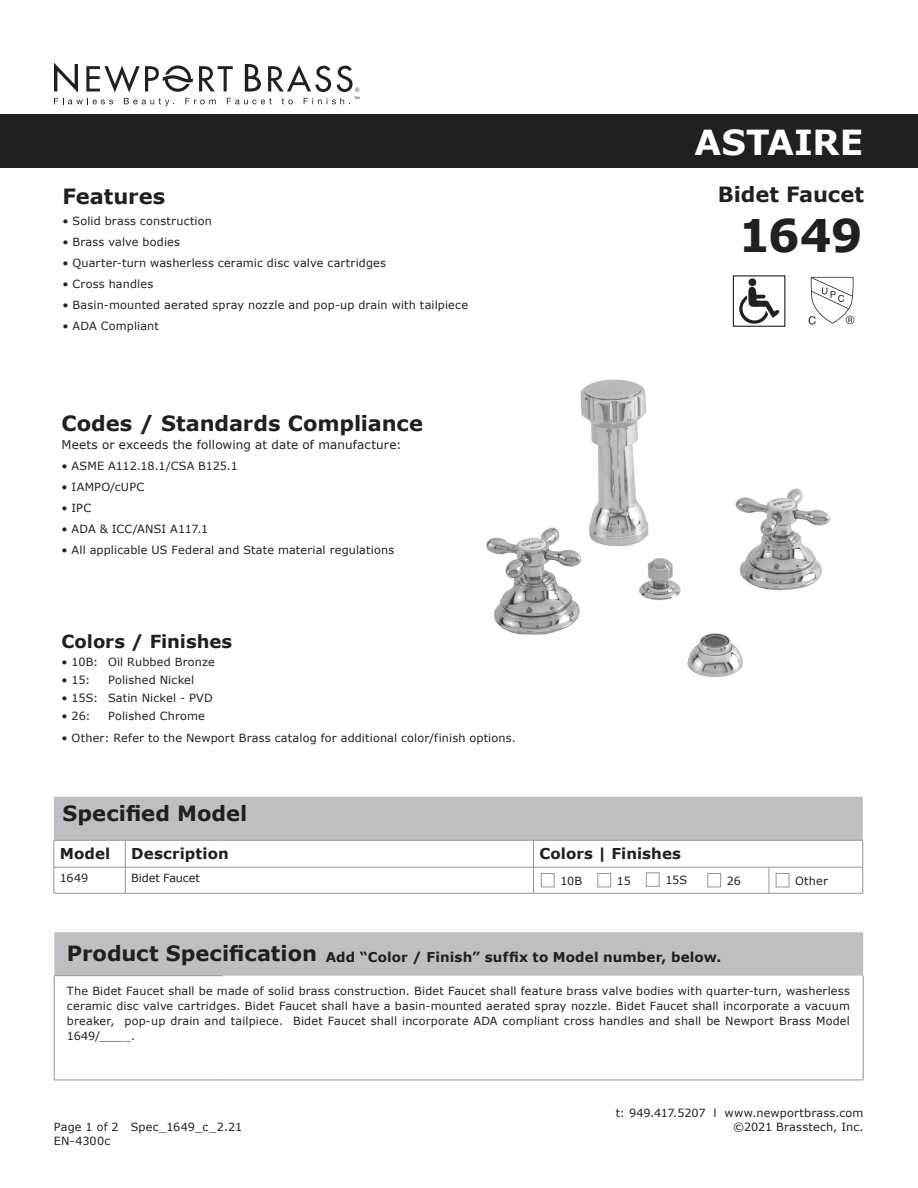
<style>
.page{position:relative;width:918px;height:1188px;background:#fff}
.page>*{position:absolute;margin:0;border:0;box-sizing:border-box;transform-origin:0 0}
.t1{font:700 45px "Verdana";color:#231f20}
.t2{font:700 34.5px "Verdana";letter-spacing:.005em;color:#fff}
.t3{font:700 21px "Verdana";color:#231f20}
.t4{font:700 18px "Verdana";letter-spacing:-.005em;color:#231f20}
.t5{font:700 15px "Verdana";letter-spacing:.005em;color:#231f20}
.t6{font:700 13.5px "Verdana";letter-spacing:.01em;color:#231f20}
.t7{font:12px "Verdana";letter-spacing:.01em;color:#231f20}
.t8{font:11.25px/15px "Verdana";letter-spacing:.015em;color:#231f20;text-align:right}
.t9{font:11.25px "Verdana";letter-spacing:-.01em;color:#231f20}
.s1{font-size:21px}
</style>
<div class="page">
<div style="left:0;top:114px;width:918px;height:54px;background:#231f20"></div>
<svg style="left:54px;top:63px;width:305px;height:43px"></svg>
<img style="left:486px;top:379px;width:345px;height:298px">
<svg style="left:54px;top:797px;width:810px;height:96px"></svg>
<hr style="left:54px;top:893px;width:71px;height:1px;background:#939598">
<hr style="left:125px;top:893px;width:97px;height:1px;background:#939598">
<hr style="left:222px;top:893px;width:312px;height:1px;background:#939598">
<hr style="left:534px;top:893px;width:235px;height:1px;background:#939598">
<hr style="left:769px;top:893px;width:94px;height:1px;background:#939598">
<div style="left:54px;top:932px;width:809px;height:44px;background:#bebfc2"></div>
<hr style="left:54px;top:975px;width:169px;height:1px;background:#939598">
<hr style="left:54px;top:976px;width:1px;height:104px;background:#939598">
<hr style="left:863px;top:976px;width:1px;height:104px;background:#939598">
<hr style="left:54px;top:1080px;width:169px;height:1px;background:#939598">
<hr style="left:223px;top:1080px;width:640px;height:1px;background:#939598">
<div style="left:733px;top:274px;width:54px;height:53px;border:3px solid #fff"></div>
<div style="left:733px;top:275px;width:52px;height:52px;border:1px solid #231f20"></div>
<svg style="left:809px;top:277px;width:45px;height:48px"></svg>
<svg style="left:739px;top:287px;width:40px;height:37px"></svg>
<div style="left:748px;top:278px;width:8px;height:8px;background:#231f20;border-radius:50%"></div>
<h3 class="t3" style="left:62px;top:183px;width:105px">Features</h3>
<p class="t8" style="left:62px;top:214px;width:151px">• Solid brass construction</p>
<p class="t8" style="left:62px;top:235px;width:119px">• Brass valve bodies</p>
<p class="t8" style="left:62px;top:256px;width:325px">• Quarter-turn washerless ceramic disc valve cartridges</p>
<p class="t8" style="left:62px;top:277px;width:92px">• Cross handles</p>
<p class="t8" style="left:62px;top:298px;width:407px">• Basin-mounted aerated spray nozzle and pop-up drain with tailpiece</p>
<p class="t8" style="left:62px;top:319px;width:98px">• ADA Compliant</p>
<h3 class="t3" style="left:62px;top:409px;width:363px">Codes / Standards Compliance</h3>
<p class="t7" style="left:62px;top:437px;width:342px">Meets or exceeds the following at date of manufacture:</p>
<p class="t8" style="left:62px;top:458px;width:178px">• ASME A112.18.1/CSA B125.1</p>
<p class="t8" style="left:62px;top:479px;width:84px">• IAMPO/cUPC</p>
<p class="t8" style="left:62px;top:500px;width:31px">• IPC</p>
<p class="t8" style="left:62px;top:521px;width:148px">• ADA &amp; ICC/ANSI A117.1</p>
<p class="t8" style="left:62px;top:542px;width:334px">• All applicable US Federal and State material regulations</p>
<h3 class="t4" style="left:62px;top:630px;width:172px">Colors / Finishes</h3>
<p class="t8" style="left:62px;top:654px;width:155px">• 10B: Oil Rubbed Bronze</p>
<p class="t8" style="left:62px;top:672px;width:30px">• 15:</p>
<p class="t8" style="left:108px;top:672px;width:88px">Polished Nickel</p>
<p class="t8" style="left:62px;top:690px;width:153px">• 15S: Satin Nickel - PVD</p>
<p class="t8" style="left:62px;top:708px;width:31px">• 26:</p>
<p class="t8" style="left:108px;top:708px;width:98px">Polished Chrome</p>
<p class="t8" style="left:62px;top:731px;width:456px">• Other: Refer to the Newport Brass catalog for additional color/finish options.</p>
<h3 class="t3" style="left:63px;top:799px;width:186px">Specified Model</h3>
<h2 class="t2" style="left:694px;top:120px;width:170px">ASTAIRE</h2>
<h3 class="t3" style="left:718px;top:181px;width:148px">Bidet Faucet</h3>
<h1 class="t1" style="left:738px;top:207px;width:126px">1649</h1>
<h3 class="t5" style="left:60px;top:844px;width:52px">Model</h3>
<h3 class="t5" style="left:131px;top:844px;width:99px">Description</h3>
<h3 class="t5" style="left:540px;top:844px;width:143px">Colors | Finishes</h3>
<p class="t8" style="left:60px;top:870px;width:30px">1649</p>
<p class="t9" style="left:131px;top:871px;width:70px">Bidet Faucet</p>
<p class="t8" style="left:560px;top:873px;width:23px">10B</p>
<p class="t8" style="left:617px;top:873px;width:16px">15</p>
<p class="t8" style="left:665px;top:872px;width:23px">15S</p>
<p class="t8" style="left:727px;top:873px;width:16px">26</p>
<p class="t8" style="left:795px;top:873px;width:34px">Other</p>
<p class="t6" style="left:67px;top:948px;width:656px"><span class="s1">Product Specification</span> Add “Color / Finish” suffix to Model number, below.</p>
<p class="t8" style="left:67px;top:983px;width:785px;text-align:justify">The Bidet Faucet shall be made of solid brass construction. Bidet Faucet shall feature brass valve bodies with quarter-turn, washerless ceramic disc valve cartridges. Bidet Faucet shall have a basin-mounted aerated spray nozzle. Bidet Faucet shall incorporate a vacuum breaker, pop-up drain and tailpiece. Bidet Faucet shall incorporate ADA compliant cross handles and shall be Newport Brass Model 1649/____.</p>
<p class="t8" style="left:54px;top:1121px;width:190px;line-height:13.5px;text-align:left">Page 1 of 2 Spec_1649_c_2.21<br>EN-4300c</p>
<p class="t8" style="left:616px;top:1107px;width:249px;line-height:13.5px">t: 949.417.5207 l www.newportbrass.com ©2021 Brasstech, Inc.</p>
</div>
